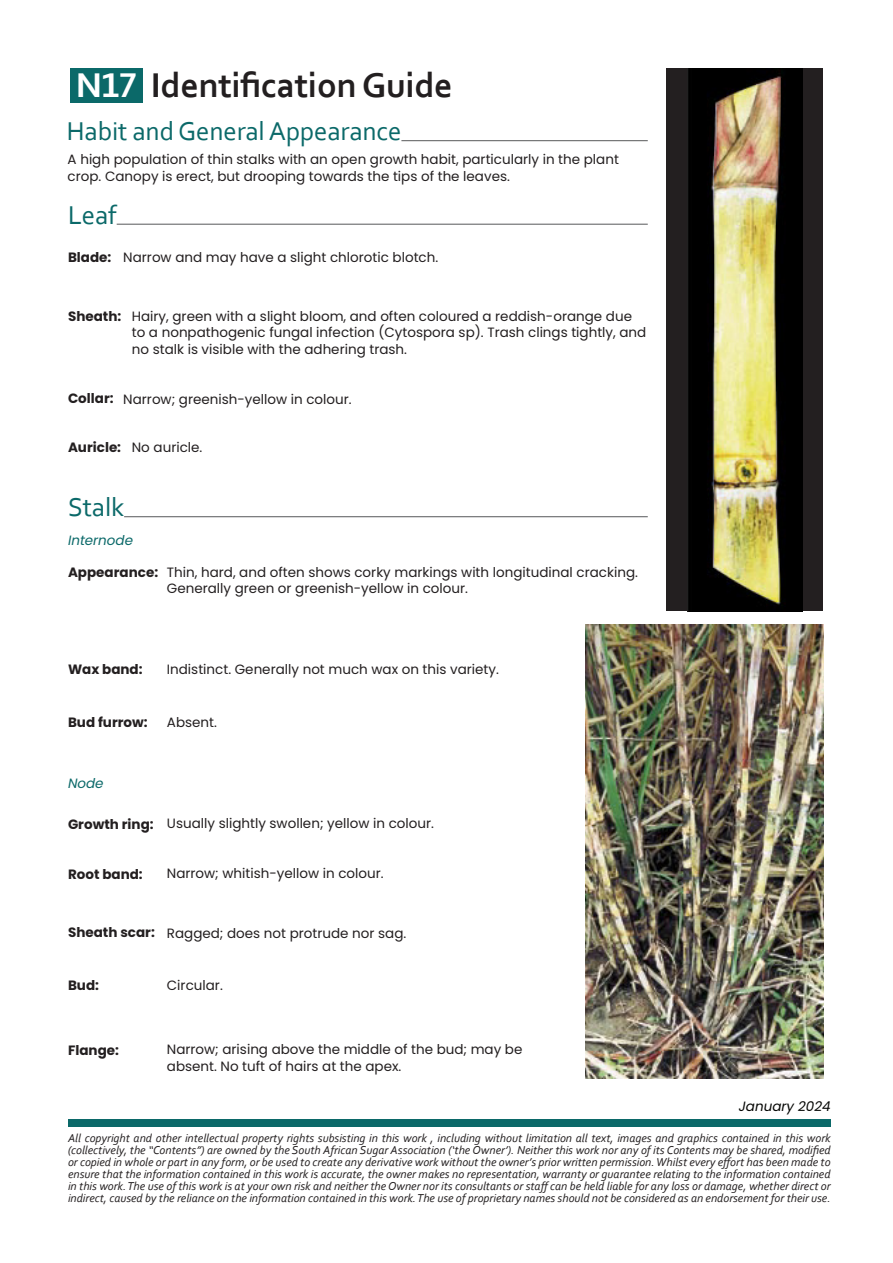
<style>
.page{position:relative;width:893px;height:1263px;background:#fff}
.page>*{position:absolute;margin:0;border:0;box-sizing:border-box;transform-origin:0 0}
.t1{font:700 36px "Corbel";letter-spacing:-.005em;color:#231f20}
.t2{font:27px "Corbel";letter-spacing:-.005em;color:#0b6969}
.t3{font:13.5px/16.5px "Poppins";color:#231f20}
.t4{font:700 13.5px "Poppins";color:#231f20}
.t5{font:italic 13.5px "Poppins";color:#0b6969}
.t6{font:italic 13.5px "Poppins";color:#040503}
.Normal_SASA_Normal{font:italic 12px/12px "Corbel";color:#231f20;text-align:justify}
.s1{color:#fff}
</style>
<div class="page">
<div style="left:68px;top:1119px;width:763px;height:7px;background:#0b6969"></div>
<img style="left:585px;top:624px;width:238px;height:454px">
<div style="left:667px;top:68px;width:156px;height:543px;background:#231f20"></div>
<img style="left:688px;top:68px;width:114px;height:543px">
<hr style="left:117px;top:224px;width:531px;height:1px;background:#57585a">
<hr style="left:124px;top:516px;width:524px;height:1px;background:#57585a">
<div style="left:70px;top:68px;width:72px;height:34px;background:#0b6969"></div>
<hr style="left:401px;top:140px;width:247px;height:1px;background:#57585a">
<p class="t1" style="left:76px;top:63px;width:378px"><span class="s1">N17</span> Identification Guide</p>
<p class="t2" style="left:67px;top:115px;width:336px">Habit and General Appearance</p>
<p class="t3" style="left:68px;top:151px;width:553px">A high population of thin stalks with an open growth habit, particularly in the plant crop. Canopy is erect, but drooping towards the tips of the leaves.</p>
<p class="t2" style="left:68px;top:198px;width:50px">Leaf</p>
<p class="t4" style="left:68px;top:249px;width:45px">Blade:</p>
<p class="t3" style="left:123px;top:249px;width:316px">Narrow and may have a slight chlorotic blotch.</p>
<p class="t4" style="left:68px;top:308px;width:55px">Sheath:</p>
<p class="t3" style="left:132px;top:308px;width:516px">Hairy, green with a slight bloom, and often coloured a reddish-orange due to a nonpathogenic fungal infection (Cytospora sp). Trash clings tightly, and no stalk is visible with the adhering trash.</p>
<p class="t4" style="left:68px;top:391px;width:47px">Collar:</p>
<p class="t4" style="left:68px;top:440px;width:55px">Auricle:</p>
<p class="t3" style="left:123px;top:391px;width:230px">Narrow; greenish-yellow in colour.</p>
<p class="t3" style="left:132px;top:439px;width:72px">No auricle.</p>
<p class="t2" style="left:68px;top:491px;width:58px">Stalk</p>
<p class="t5" style="left:68px;top:533px;width:67px">Internode</p>
<p class="t4" style="left:68px;top:564px;width:92px">Appearance:</p>
<p class="t3" style="left:167px;top:564px;width:473px">Thin, hard, and often shows corky markings with longitudinal cracking.<br>Generally green or greenish-yellow in colour.</p>
<p class="t4" style="left:68px;top:661px;width:76px">Wax band:</p>
<p class="t4" style="left:68px;top:715px;width:81px">Bud furrow:</p>
<p class="t3" style="left:167px;top:661px;width:334px">Indistinct. Generally not much wax on this variety.</p>
<p class="t3" style="left:167px;top:714px;width:52px">Absent.</p>
<p class="t5" style="left:68px;top:776px;width:37px">Node</p>
<p class="t4" style="left:68px;top:816px;width:87px">Growth ring:</p>
<p class="t4" style="left:68px;top:867px;width:76px">Root band:</p>
<p class="t3" style="left:167px;top:815px;width:269px">Usually slightly swollen; yellow in colour.</p>
<p class="t3" style="left:167px;top:865px;width:218px">Narrow; whitish-yellow in colour.</p>
<p class="t4" style="left:68px;top:925px;width:88px">Sheath scar:</p>
<p class="t4" style="left:68px;top:977px;width:32px">Bud:</p>
<p class="t3" style="left:167px;top:925px;width:241px">Ragged; does not protrude nor sag.</p>
<p class="t3" style="left:167px;top:977px;width:57px">Circular.</p>
<p class="t4" style="left:68px;top:1042px;width:52px">Flange:</p>
<p class="t3" style="left:167px;top:1041px;width:357px">Narrow; arising above the middle of the bud; may be absent. No tuft of hairs at the apex.</p>
<p class="t6" style="left:739px;top:1098px;width:93px">January 2024</p>
<p class="Normal_SASA_Normal" style="left:68px;top:1131px;width:764px">All copyright and other intellectual property rights subsisting in this work , including without limitation all text, images and graphics contained in this work (collectively, the “Contents”) are owned by the South African Sugar Association (‘the Owner’). Neither this work nor any of its Contents may be shared, modified or copied in whole or part in any form, or be used to create any derivative work without the owner’s prior written permission. Whilst every effort has been made to ensure that the information contained in this work is accurate, the owner makes no representation, warranty or guarantee relating to the information contained in this work. The use of this work is at your own risk and neither the Owner nor its consultants or staff can be held liable for any loss or damage, whether direct or indirect, caused by the reliance on the information contained in this work. The use of proprietary names should not be considered as an endorsement for their use.</p>
</div>
